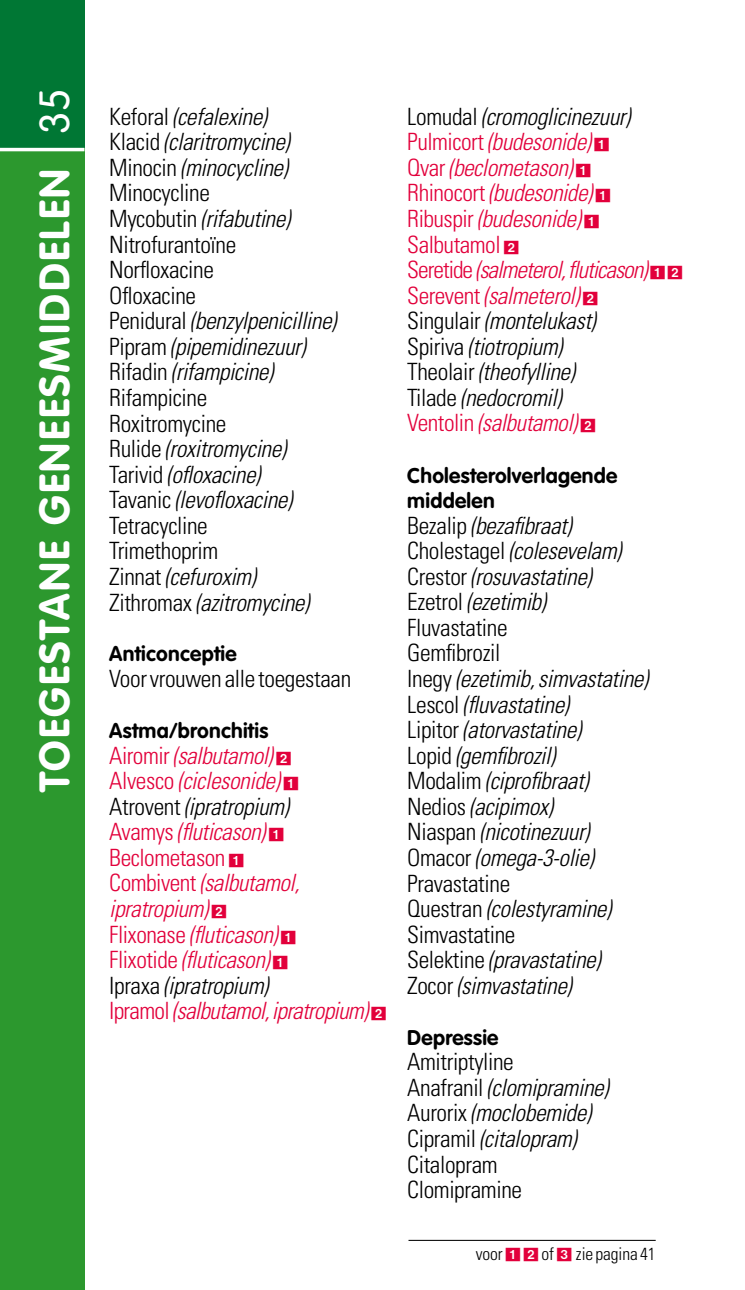
<style>
.page{position:relative;width:745px;height:1290px;background:#fff}
.page>*{position:absolute;margin:0;border:0;box-sizing:border-box;transform-origin:0 0}
.t1{font:700 42px "VAG Rounded";letter-spacing:.05em;color:#fff}
.t2{font:300 42px "VAG Rounded";color:#fff}
.t3{font:italic 300 condensed 23.8px/25.6px "Univers";letter-spacing:-.02em;color:#e2003b}
.t4{font:300 condensed 23.8px/25.6px "Univers";letter-spacing:-.015em;color:#000}
.t5{font:italic 300 condensed 23.8px/25.6px "Univers";letter-spacing:-.015em;color:#000}
.t6{font:700 21px "VAG Rounded";letter-spacing:.015em;color:#000}
.t7{font:700 21px/25.6px "VAG Rounded";letter-spacing:.085em;color:#000}
.t8{font:300 condensed 17.5px "Univers";letter-spacing:-.005em;color:#000}
.s1{font-style:italic}
.s2{font-style:normal}
.s3{font-family:"Bundesbahn Pi One";font-weight:400;font-style:normal;font-stretch:normal;font-size:15.75px}
.s4{font-style:normal;color:#000}
.s5{color:#000}
.s6{font-family:"Bundesbahn Pi One";font-weight:400;font-stretch:normal;font-size:15.75px;color:#e2003b}
</style>
<div class="page">
<hr style="left:408px;top:1240px;width:247px;height:1px;background:#000">
<div style="left:0;top:0;width:84px;height:1290px;background:#2c982e"></div>
<div style="left:0;top:0;width:84px;height:147px;background:#007734"></div>
<hr style="left:0;top:148px;width:84px;height:3px;background:#fff">
<h1 class="t2" style="left:31px;top:134px;width:47px;rotate:-90deg">35</h1>
<h1 class="t1" style="left:30px;top:792px;width:621px;rotate:-90deg">TOEGESTANE GENEESMIDDELEN</h1>
<p class="t4" style="left:109px;top:104px;width:228px">Keforal <span class="s1">(cefalexine)<br></span>Klacid <span class="s1">(claritromycine)<br></span>Minocin <span class="s1">(minocycline)<br></span>Minocycline<br>Mycobutin <span class="s1">(rifabutine)<br></span>Nitrofurantoïne<br>Norfloxacine<br>Ofloxacine<br>Penidural <span class="s1">(benzylpenicilline)<br></span>Pipram <span class="s1">(pipemidinezuur)<br></span>Rifadin <span class="s1">(rifampicine)<br></span>Rifampicine<br>Roxitromycine<br>Rulide <span class="s1">(roxitromycine)<br></span>Tarivid <span class="s1">(ofloxacine)<br></span>Tavanic <span class="s1">(levofloxacine)<br></span>Tetracycline<br>Trimethoprim<br>Zinnat <span class="s1">(cefuroxim)<br></span>Zithromax <span class="s1">(azitromycine)</span></p>
<p class="t6" style="left:109px;top:642px;width:127px">Anticonceptie</p>
<p class="t4" style="left:109px;top:666px;width:243px">Voor vrouwen alle toegestaan</p>
<p class="t6" style="left:109px;top:718px;width:160px">Astma/bronchitis</p>
<p class="t3" style="left:109px;top:742px;width:279px"><span class="s2">Airomir</span> (salbutamol) <span class="s3">2<br></span><span class="s2">Alvesco</span> (ciclesonide) <span class="s3">1<br></span><span class="s4">Atrovent</span> <span class="s5">(ipratropium)<br></span><span class="s2">Avamys</span> (fluticason) <span class="s3">1<br></span><span class="s2">Beclometason</span> <span class="s3">1<br></span><span class="s2">Combivent</span> (salbutamol, ipratropium) <span class="s3">2<br></span><span class="s2">Flixonase</span> (fluticason) <span class="s3">1<br></span><span class="s2">Flixotide</span> (fluticason) <span class="s3">1<br></span><span class="s4">Ipraxa</span> <span class="s5">(ipratropium)<br></span><span class="s2">Ipramol</span> (salbutamol, ipratropium) <span class="s3">2</span></p>
<p class="t3" style="left:407px;top:104px;width:277px"><span class="s4">Lomudal</span> <span class="s5">(cromoglicinezuur)<br></span><span class="s2">Pulmicort</span> (budesonide) <span class="s3">1<br></span><span class="s2">Qvar</span> (beclometason) <span class="s3">1<br></span><span class="s2">Rhinocort</span> (budesonide) <span class="s3">1<br></span><span class="s2">Ribuspir</span> (budesonide) <span class="s3">1<br></span><span class="s2">Salbutamol</span> <span class="s3">2<br></span><span class="s2">Seretide</span> (salmeterol, fluticason) <span class="s3">12<br></span><span class="s2">Serevent</span> (salmeterol) <span class="s3">2<br></span><span class="s4">Singulair</span> <span class="s5">(montelukast)<br></span><span class="s4">Spiriva</span> <span class="s5">(tiotropium)<br></span><span class="s4">Theolair</span> <span class="s5">(theofylline)<br></span><span class="s4">Tilade</span> <span class="s5">(nedocromil)<br></span><span class="s2">Ventolin</span> (salbutamol) <span class="s3">2</span></p>
<p class="t7" style="left:407px;top:463px;width:210px">Cholesterolverlagende middelen</p>
<p class="t5" style="left:407px;top:512px;width:242px"><span class="s2">Bezalip</span> (bezafibraat)<br><span class="s2">Cholestagel</span> (colesevelam)<br><span class="s2">Crestor</span> (rosuvastatine)<br><span class="s2">Ezetrol</span> (ezetimib)<br><span class="s2">Fluvastatine<br>Gemfibrozil<br>Inegy</span> (ezetimib, simvastatine)<br><span class="s2">Lescol</span> (fluvastatine)<br><span class="s2">Lipitor</span> (atorvastatine)<br><span class="s2">Lopid</span> (gemfibrozil)<br><span class="s2">Modalim</span> (ciprofibraat)<br><span class="s2">Nedios</span> (acipimox)<br><span class="s2">Niaspan</span> (nicotinezuur)<br><span class="s2">Omacor</span> (omega-3-olie)<br><span class="s2">Pravastatine<br>Questran</span> (colestyramine)<br><span class="s2">Simvastatine<br>Selektine</span> (pravastatine)<br><span class="s2">Zocor</span> (simvastatine)</p>
<p class="t6" style="left:407px;top:1025px;width:91px">Depressie</p>
<p class="t4" style="left:407px;top:1049px;width:203px">Amitriptyline<br>Anafranil <span class="s1">(clomipramine)<br></span>Aurorix <span class="s1">(moclobemide)<br></span>Cipramil <span class="s1">(citalopram)<br></span>Citalopram<br>Clomipramine</p>
<p class="t8" style="left:475px;top:1243px;width:181px">voor <span class="s6">1 2</span> of <span class="s6">3</span> zie pagina 41</p>
</div>
